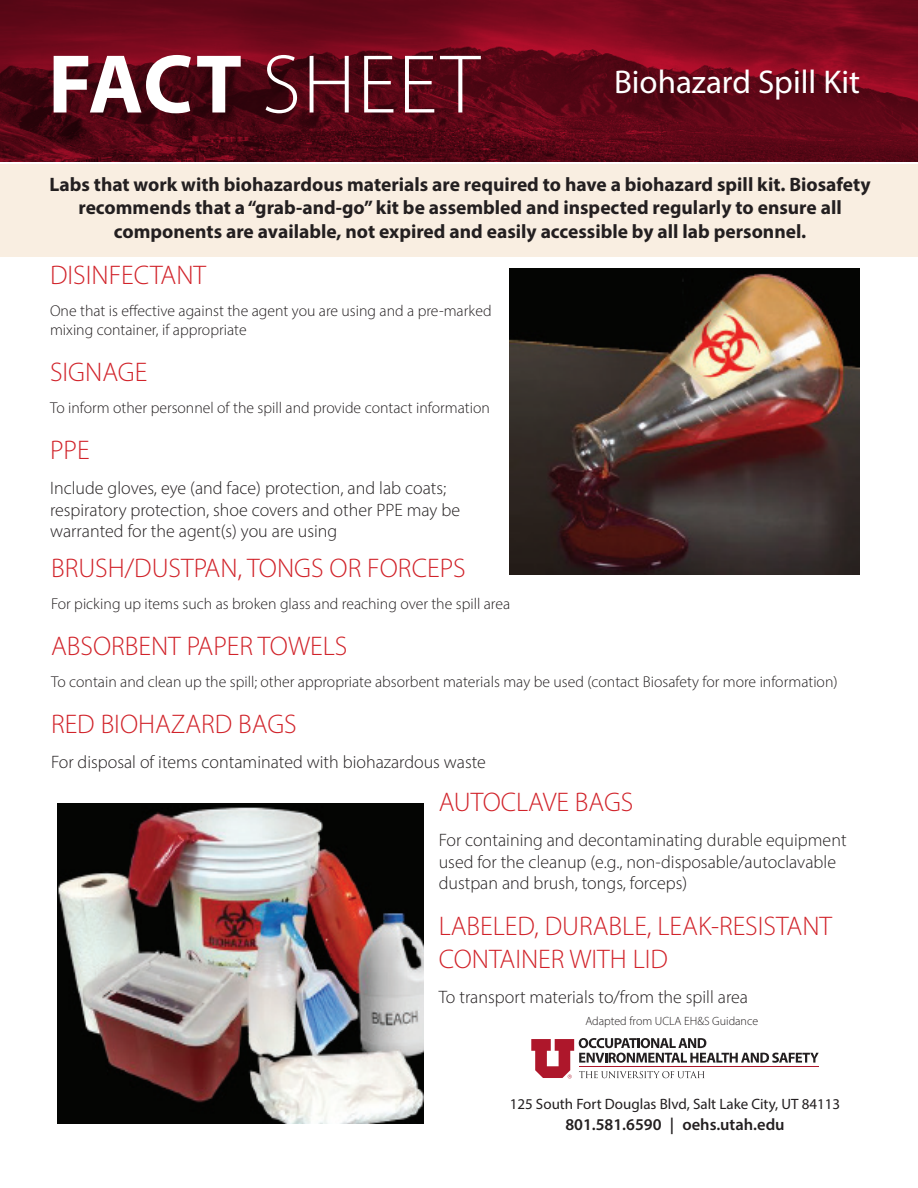
<style>
.page{position:relative;width:918px;height:1188px;background:#fff}
.page>*{position:absolute;margin:0;border:0;box-sizing:border-box;transform-origin:0 0}
.t1{font:300 84px "Myriad Pro";letter-spacing:.02em;color:#fff}
.t2{font:33px "Myriad Pro";color:#fff}
.Body{font:300 27px/32.4px "Myriad Pro";color:#d1232a}
.First_para{font:700 19.5px/23.4px "Myriad Pro";color:#231f20;text-align:center}
.Body-2{font:300 18px/21.6px "Myriad Pro";color:#231f20}
.t3{font:600 16.5px "Myriad Pro";color:#231f20}
.Body-3{font:300 15.75px/18.9px "Myriad Pro";color:#231f20}
.t4{font:15px "Myriad Pro";color:#231f20}
.t5{font:300 12px "Myriad Pro";color:#231f20}
.s1{font-weight:700}
</style>
<div class="page">
<svg style="left:0;top:0;width:918px;height:162px;background:#610717"></svg>
<div style="left:0;top:164px;width:918px;height:92px;background:#f9eee1"></div>
<svg style="left:531px;top:1038px;width:288px;height:40px"></svg>
<hr style="left:579px;top:1066px;width:240px;height:1px;background:#ae172b">
<img style="left:510px;top:268px;width:350px;height:307px">
<img style="left:57px;top:804px;width:367px;height:319px">
<p class="t1" style="left:48px;top:34px;width:433px"><span class="s1">FACT</span> SHEET</p>
<p class="t2" style="left:614px;top:62px;width:248px">Biohazard Spill Kit</p>
<p class="First_para" style="left:50px;top:172px;width:823px">Labs that work with biohazardous materials are required to have a biohazard spill kit. Biosafety recommends that a “grab-and-go” kit be assembled and inspected regularly to ensure all components are available, not expired and easily accessible by all lab personnel.</p>
<p class="Body" style="left:50px;top:258px;width:158px">DISINFECTANT</p>
<p class="Body-3" style="left:50px;top:301px;width:443px">One that is effective against the agent you are using and a pre-marked mixing container, if appropriate</p>
<p class="Body" style="left:50px;top:355px;width:99px">SIGNAGE</p>
<p class="Body-3" style="left:50px;top:398px;width:441px">To inform other personnel of the spill and provide contact information</p>
<p class="Body" style="left:50px;top:434px;width:41px">PPE</p>
<p class="Body-2" style="left:50px;top:477px;width:412px">Include gloves, eye (and face) protection, and lab coats; respiratory protection, shoe covers and other PPE may be warranted for the agent(s) you are using</p>
<p class="Body" style="left:51px;top:551px;width:416px">BRUSH/DUSTPAN, TONGS OR FORCEPS</p>
<p class="Body-3" style="left:51px;top:594px;width:461px">For picking up items such as broken glass and reaching over the spill area</p>
<p class="Body" style="left:51px;top:630px;width:298px">ABSORBENT PAPER TOWELS</p>
<p class="Body-3" style="left:51px;top:673px;width:788px">To contain and clean up the spill; other appropriate absorbent materials may be used (contact Biosafety for more information)</p>
<p class="Body" style="left:51px;top:708px;width:247px">RED BIOHAZARD BAGS</p>
<p class="Body-2" style="left:51px;top:751px;width:436px">For disposal of items contaminated with biohazardous waste</p>
<p class="Body" style="left:439px;top:786px;width:196px">AUTOCLAVE BAGS</p>
<p class="Body-2" style="left:439px;top:829px;width:409px">For containing and decontaminating durable equipment used for the cleanup (e.g., non-disposable/autoclavable dustpan and brush, tongs, forceps)</p>
<p class="Body" style="left:439px;top:910px;width:395px">LABELED, DURABLE, LEAK-RESISTANT<br>CONTAINER WITH LID</p>
<p class="Body-2" style="left:439px;top:986px;width:311px">To transport materials to/from the spill area</p>
<p class="t5" style="left:585px;top:1014px;width:174px">Adapted from UCLA EH&amp;S Guidance</p>
<p class="t4" style="left:510px;top:1095px;width:332px">125 South Fort Douglas Blvd, Salt Lake City, UT 84113</p>
<p class="t3" style="left:565px;top:1114px;width:221px">801.581.6590 | oehs.utah.edu</p>
</div>
